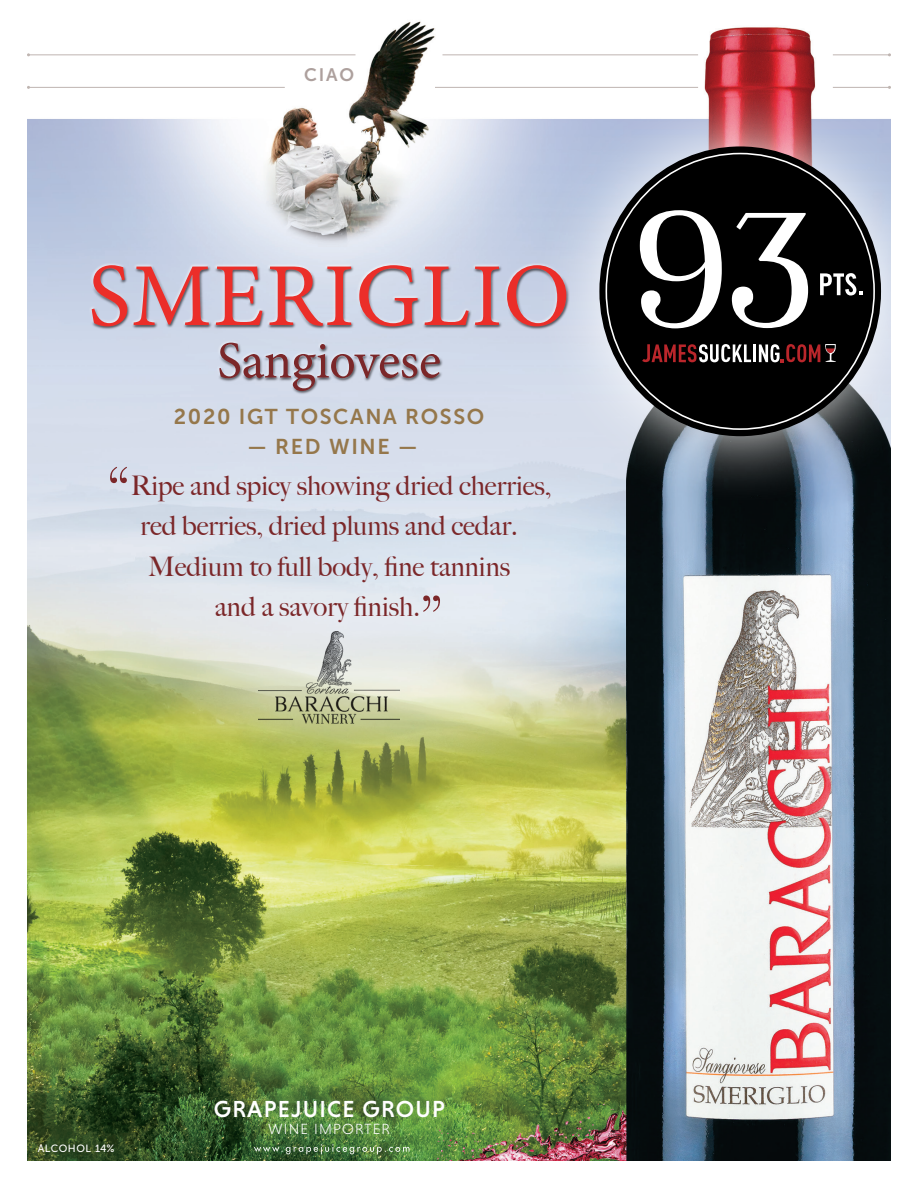
<style>
.page{position:relative;width:918px;height:1188px;background:#fff}
.page>*{position:absolute;margin:0;border:0;box-sizing:border-box;transform-origin:0 0}
.t1{font:500 160.8px "Barteldes Small";color:#fff;scale:.96 1}
.t2{font:90px "Minion Pro";letter-spacing:.02em;color:#eb2e29}
.t3{font:300 61.5px "Barteldes Small";color:#7b2729}
.t4{font:52.5px "Minion Pro";letter-spacing:-.01em;color:#7b2729}
.t5{font:500 27px "Big Caslon";color:#7b2729}
.t6{font:500 23.7px "Niveau Grotesk";letter-spacing:.05em;color:#fff}
.t7{font:21.45px "Museo Sans 700";letter-spacing:.075em;color:#95774b}
.t8{font:18px "Museo Sans 700";color:#ada09d}
.t9{font:300 15px "Niveau Grotesk";letter-spacing:.075em;color:#fff}
.t10{font:10.5px "Museo Sans 500";letter-spacing:.05em;color:#fff}
</style>
<div class="page">
<img style="left:27px;top:21px;width:864px;height:1140px">
<svg style="left:254px;top:1144px;width:155px;height:10px;background:#5b8252"></svg>
<hr style="left:28px;top:87px;width:257px;height:1px;background:#bfb5b1">
<hr style="left:28px;top:54px;width:328px;height:1px;background:#bfb5b1">
<hr style="left:435px;top:87px;width:263px;height:1px;background:#bfb5b1">
<hr style="left:442px;top:54px;width:256px;height:1px;background:#bfb5b1">
<hr style="left:833px;top:54px;width:56px;height:1px;background:#bfb5b1">
<img style="left:258px;top:621px;width:142px;height:119px">
<svg style="left:532px;top:79px;width:359px;height:425px;background:#adabb9"></svg>
<div style="left:599px;top:146px;width:282px;height:290px;background:#000;border-radius:50%"></div>
<svg style="left:642px;top:344px;width:109px;height:18px"></svg>
<hr style="left:753px;top:344px;width:3px;height:18px;background:#fff">
<svg style="left:759px;top:344px;width:77px;height:18px"></svg>
<svg style="left:820px;top:273px;width:42px;height:23px"></svg>
<div style="left:88px;top:261px;width:477px;height:130px;background:#fff;opacity:.75"></div>
<div style="left:91px;top:265px;width:480px;height:130px;background:#231f20;opacity:.75"></div>
<p class="t8" style="left:304px;top:65px;width:51px">CIAO</p>
<h2 class="t2" style="left:88px;top:236px;width:484px">SMERIGLIO</h2>
<h3 class="t4" style="left:217px;top:326px;width:226px">Sangiovese</h3>
<p class="t7" style="left:174px;top:404px;width:312px">2020 IGT TOSCANA ROSSO</p>
<p class="t7" style="left:247px;top:435px;width:172px">— RED WINE —</p>
<p class="t3" style="left:107px;top:443px;width:25px">“</p>
<p class="t5" style="left:131px;top:463px;width:422px">Ripe and spicy showing dried cherries,</p>
<p class="t5" style="left:140px;top:504px;width:379px">red berries, dried plums and cedar.</p>
<p class="t5" style="left:148px;top:544px;width:364px">Medium to full body, fine tannins</p>
<p class="t5" style="left:215px;top:585px;width:207px">and a savory finish.</p>
<p class="t3" style="left:420px;top:571px;width:25px">”</p>
<p class="t1" style="left:634px;top:144px;width:189px">93</p>
<p class="t10" style="left:38px;top:1142px;width:78px">ALCOHOL 14%</p>
<p class="t6" style="left:214px;top:1095px;width:233px">GRAPEJUICE GROUP</p>
<p class="t9" style="left:268px;top:1121px;width:123px">WINE IMPORTER</p>
</div>
